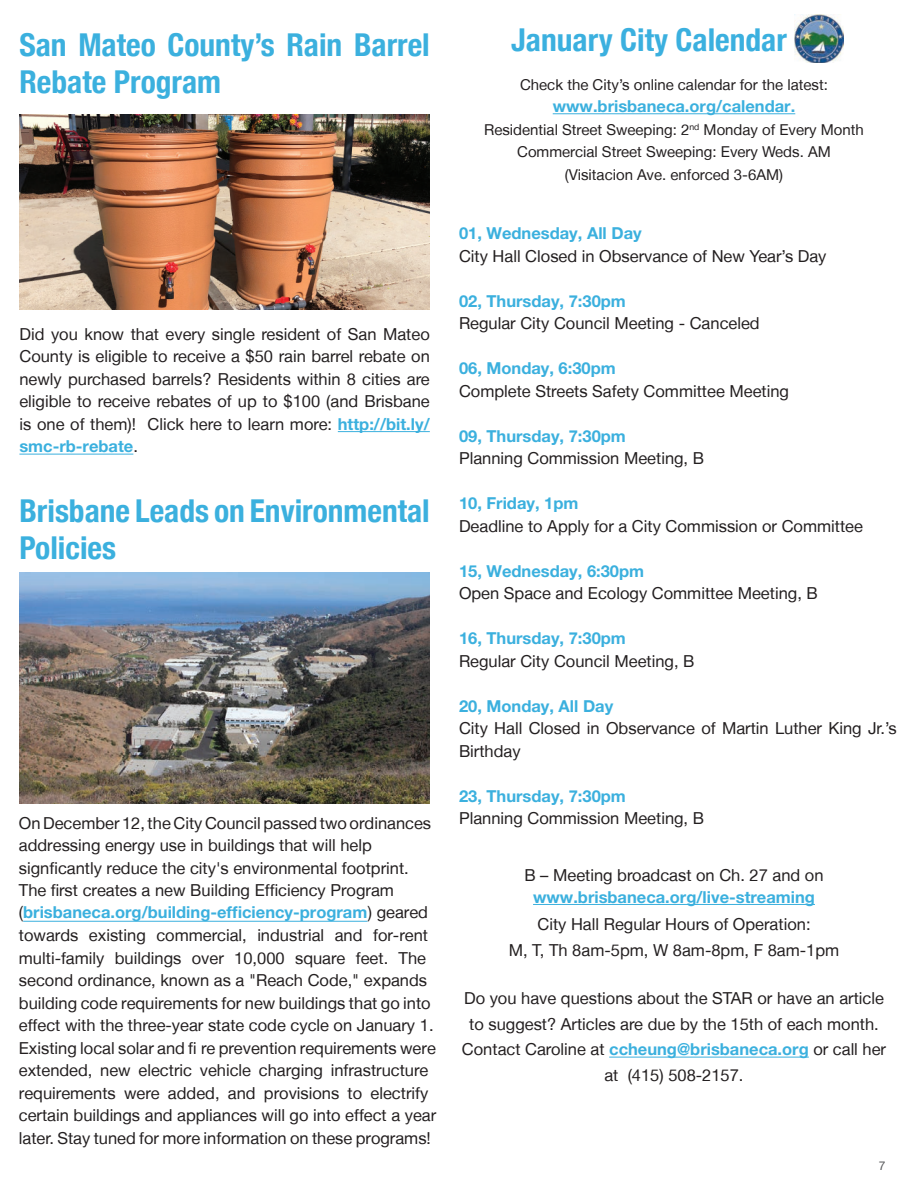
<style>
.page{position:relative;width:918px;height:1188px;background:#fff}
.page>*{position:absolute;margin:0;border:0;box-sizing:border-box;transform-origin:0 0}
.t1{font:700 31.5px/37.5px "Helvetica Neue";color:#3bb0de}
.t2{font:700 31.5px "Helvetica Neue";color:#3bb0df}
.t3{font:16.5px/22.5px "Helvetica Neue LT";color:#231f20}
.t4{font:700 16.5px "Helvetica Neue LT Pro";color:#3bb0de}
.t5{font:15px/22.5px "Helvetica Neue LT";color:#231f20;text-align:center}
.t6{font:12px "Helvetica Neue LT";color:#57585a}
.s1{font-family:"Helvetica Neue LT Pro";font-weight:700;color:#3bb0de}
.s2{font-family:"Helvetica Neue LT";font-weight:400;color:#231f20}
</style>
<div class="page">
<hr style="left:553px;top:113px;width:242px;height:1px;background:#3bb0de">
<hr style="left:533px;top:904px;width:282px;height:1px;background:#3bb0de">
<hr style="left:609px;top:1057px;width:200px;height:1px;background:#3bb0de">
<img style="left:795px;top:15px;width:48px;height:48px">
<hr style="left:338px;top:431px;width:92px;height:1px;background:#3bb0de">
<hr style="left:19px;top:454px;width:114px;height:1px;background:#3bb0de">
<img style="left:19px;top:114px;width:411px;height:195px">
<hr style="left:23px;top:921px;width:344px;height:1px;background:#3bb0de">
<img style="left:19px;top:572px;width:411px;height:231px">
<h1 class="t1" style="left:19px;top:24px;width:412px">San Mateo County’s Rain Barrel<br>Rebate Program</h1>
<p class="t3" style="left:19px;top:323px;width:412px;text-align:justify">Did you know that every single resident of San Mateo County is eligible to receive a $50 rain barrel rebate on newly purchased barrels? Residents within 8 cities are eligible to receive rebates of up to $100 (and Brisbane is one of them)! Click here to learn more: <span class="s1">http://bit.ly/</span></p>
<p class="t4" style="left:19px;top:436px;width:120px">smc-rb-rebate<span class="s2">.</span></p>
<h1 class="t1" style="left:19px;top:490px;width:412px">Brisbane Leads on Environmental<br>Policies</h1>
<p class="t3" style="left:19px;top:811px;width:414px">On December 12, the City Council passed two ordinances addressing energy use in buildings that will help signficantly reduce the city's environmental footprint.<br>The first creates a new Building Efficiency Program</p>
<p class="t4" style="left:19px;top:902px;width:411px"><span class="s2">(</span>brisbaneca.org/building-efficiency-program<span class="s2">) geared</span></p>
<p class="t3" style="left:19px;top:924px;width:419px">towards existing commercial, industrial and for-rent multi-family buildings over 10,000 square feet. The second ordinance, known as a "Reach Code," expands building code requirements for new buildings that go into effect with the three-year state code cycle on January 1.<br>Existing local solar and fi re prevention requirements were extended, new electric vehicle charging infrastructure requirements were added, and provisions to electrify certain buildings and appliances will go into effect a year later. Stay tuned for more information on these programs!</p>
<h1 class="t2" style="left:511px;top:13px;width:277px">January City Calendar</h1>
<p class="t5" style="left:520px;top:73px;width:309px">Check the City’s online calendar for the latest:</p>
<p class="t4" style="left:553px;top:96px;width:244px">www.brisbaneca.org/calendar.</p>
<p class="t5" style="left:484px;top:118px;width:381px">Residential Street Sweeping: 2<sup>nd</sup> Monday of Every Month<br>Commercial Street Sweeping: Every Weds. AM (Visitacion Ave. enforced 3-6AM)</p>
<p class="t4" style="left:459px;top:223px;width:184px">01, Wednesday, All Day</p>
<p class="t3" style="left:459px;top:245px;width:369px">City Hall Closed in Observance of New Year’s Day</p>
<p class="t4" style="left:459px;top:291px;width:168px">02, Thursday, 7:30pm</p>
<p class="t3" style="left:459px;top:312px;width:302px">Regular City Council Meeting - Canceled</p>
<p class="t4" style="left:459px;top:358px;width:158px">06, Monday, 6:30pm</p>
<p class="t3" style="left:459px;top:380px;width:332px">Complete Streets Safety Committee Meeting</p>
<p class="t4" style="left:459px;top:426px;width:168px">09, Thursday, 7:30pm</p>
<p class="t3" style="left:459px;top:447px;width:247px">Planning Commission Meeting, B</p>
<p class="t4" style="left:459px;top:493px;width:121px">10, Friday, 1pm</p>
<p class="t3" style="left:459px;top:515px;width:406px">Deadline to Apply for a City Commission or Committee</p>
<p class="t4" style="left:459px;top:561px;width:187px">15, Wednesday, 6:30pm</p>
<p class="t3" style="left:459px;top:582px;width:360px">Open Space and Ecology Committee Meeting, B</p>
<p class="t4" style="left:459px;top:628px;width:168px">16, Thursday, 7:30pm</p>
<p class="t3" style="left:459px;top:650px;width:237px">Regular City Council Meeting, B</p>
<p class="t4" style="left:459px;top:696px;width:156px">20, Monday, All Day</p>
<p class="t3" style="left:459px;top:717px;width:439px">City Hall Closed in Observance of Martin Luther King Jr.’s<br>Birthday</p>
<p class="t4" style="left:459px;top:786px;width:168px">23, Thursday, 7:30pm</p>
<p class="t3" style="left:459px;top:807px;width:247px">Planning Commission Meeting, B</p>
<p class="t3" style="left:524px;top:864px;width:301px">B – Meeting broadcast on Ch. 27 and on</p>
<p class="t4" style="left:533px;top:887px;width:283px">www.brisbaneca.org/live-streaming</p>
<p class="t3" style="left:509px;top:910px;width:332px;line-height:26.8px;text-align:center">City Hall Regular Hours of Operation:<br>M, T, Th 8am-5pm, W 8am-8pm, F 8am-1pm</p>
<p class="t3" style="left:462px;top:986px;width:426px;line-height:25.5px;text-align:center">Do you have questions about the STAR or have an article to suggest? Articles are due by the 15th of each month.<br>Contact Caroline at <span class="s1">ccheung@brisbaneca.org</span> or call her at (415) 508-2157.</p>
<p class="t6" style="left:879px;top:1158px;width:8px">7</p>
</div>
